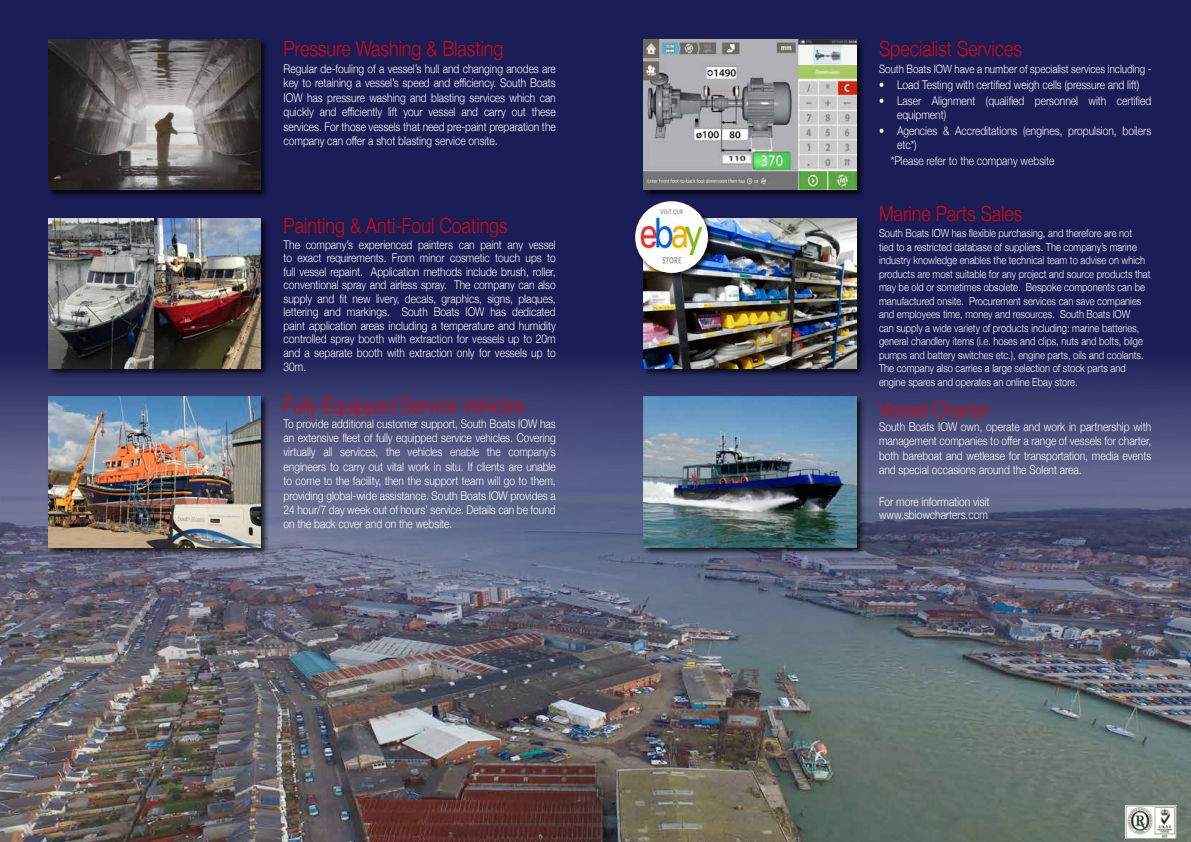
<style>
.page{position:relative;width:1191px;height:842px;background:#1a1d56}
.page>*{position:absolute;margin:0;border:0;box-sizing:border-box;transform-origin:0 0}
.t1{font:300 21px "Helvetica Neue";color:#d20a11;scale:.85 1}
.t2{font:300 12px/14.4px "Helvetica Neue";color:#fff;text-align:justify;scale:.85 1}
.t3{font:300 12px "Helvetica Neue";color:#f1f9fd}
.t4{font:300 11.5px "Helvetica Neue";color:#fff;scale:.85 1}
.t5{font:300 11px/13.5px "Helvetica Neue";color:#fff;scale:.85 1}
</style>
<div class="page">
<img style="left:0;top:365px;width:1191px;height:477px">
<div style="left:642px;top:396px;width:223px;height:160px;background:#000;opacity:.75"></div>
<img style="left:643px;top:397px;width:213px;height:150px">
<img style="left:1125px;top:806px;width:52px;height:32px">
<div style="left:47px;top:396px;width:223px;height:160px;background:#000;opacity:.75"></div>
<img style="left:48px;top:397px;width:213px;height:150px">
<div style="left:47px;top:38px;width:223px;height:161px;background:#000;opacity:.75"></div>
<img style="left:48px;top:40px;width:213px;height:150px">
<div style="left:47px;top:217px;width:116px;height:160px;background:#000;opacity:.75"></div>
<img style="left:48px;top:218px;width:105px;height:151px">
<div style="left:642px;top:217px;width:223px;height:160px;background:#000;opacity:.75"></div>
<img style="left:643px;top:218px;width:213px;height:151px">
<div style="left:634px;top:200px;width:81px;height:80px;background:#000;opacity:.75"></div>
<img style="left:635px;top:201px;width:73px;height:72px">
<div style="left:642px;top:38px;width:223px;height:161px;background:#000;opacity:.75"></div>
<img style="left:643px;top:40px;width:213px;height:150px">
<div style="left:153px;top:217px;width:117px;height:160px;background:#000;opacity:.75"></div>
<img style="left:154px;top:218px;width:107px;height:151px">
<h1 class="t1" style="left:283px;top:31px;width:260px">Pressure Washing &amp; Blasting</h1>
<p class="t2" style="left:283px;top:61px;width:322px">Regular de-fouling of a vessel’s hull and changing anodes are key to retaining a vessel’s speed and efficiency. South Boats IOW has pressure washing and blasting services which can quickly and efficiently lift your vessel and carry out these services. For those vessels that need pre-paint preparation the company can offer a shot blasting service onsite.</p>
<h1 class="t1" style="left:283px;top:208px;width:265px">Painting &amp; Anti-Foul Coatings</h1>
<p class="t2" style="left:283px;top:237px;width:322px;line-height:13.6px">The company’s experienced painters can paint any vessel to exact requirements. From minor cosmetic touch ups to full vessel repaint. Application methods include brush, roller, conventional spray and airless spray. The company can also supply and fit new livery, decals, graphics, signs, plaques, lettering and markings. South Boats IOW has dedicated paint application areas including a temperature and humidity controlled spray booth with extraction for vessels up to 20m and a separate booth with extraction only for vessels up to 30m.</p>
<h1 class="t1" style="left:283px;top:389px;width:285px">Fully Equipped Service Vehicles</h1>
<p class="t2" style="left:283px;top:415px;width:322px">To provide additional customer support, South Boats IOW has an extensive fleet of fully equipped service vehicles. Covering virtually all services, the vehicles enable the company’s engineers to carry out vital work in situ. If clients are unable to come to the facility, then the support team will go to them, providing global-wide assistance. South Boats IOW provides a 24 hour/7 day week out of hours’ service. Details can be found on the back cover and on the website.</p>
<h1 class="t1" style="left:879px;top:32px;width:170px">Specialist Services</h1>
<p class="t4" style="left:879px;top:59px;width:322px">South Boats IOW have a number of specialist services including -</p>
<p class="t2" style="left:879px;top:77px;width:307px">• Load Testing with certified weigh cells (pressure and lift)</p>
<p class="t2" style="left:897px;top:93px;width:300px;line-height:13.5px;text-indent:-18px">• Laser Alignment (qualified personnel with certified equipment)</p>
<p class="t2" style="left:897px;top:123px;width:300px;line-height:13.5px;text-indent:-18px">• Agencies &amp; Accreditations (engines, propulsion, boilers etc*)</p>
<p class="t3" style="left:890px;top:151px;width:166px">*Please refer to the company website</p>
<h1 class="t1" style="left:879px;top:196px;width:170px">Marine Parts Sales</h1>
<p class="t5" style="left:879px;top:226px;width:321px">South Boats IOW has flexible purchasing, and therefore are not<br>tied to a restricted database of suppliers. The company’s marine industry knowledge enables the technical team to advise on which products are most suitable for any project and source products that may be old or sometimes obsolete. Bespoke components can be manufactured onsite. Procurement services can save companies and employees time, money and resources. South Boats IOW<br>can supply a wide variety of products including: marine batteries, general chandlery items (i.e. hoses and clips, nuts and bolts, bilge pumps and battery switches etc.), engine parts, oils and coolants.<br>The company also carries a large selection of stock parts and engine spares and operates an online Ebay store.</p>
<h1 class="t1" style="left:879px;top:392px;width:132px">Vessel Charter</h1>
<p class="t2" style="left:879px;top:419px;width:322px">South Boats IOW own, operate and work in partnership with management companies to offer a range of vessels for charter, both bareboat and wetlease for transportation, media events and special occasions around the Solent area.</p>
<p class="t2" style="left:879px;top:494px;width:132px;line-height:13px">For more information visit www.sbiowcharters.com</p>
</div>
